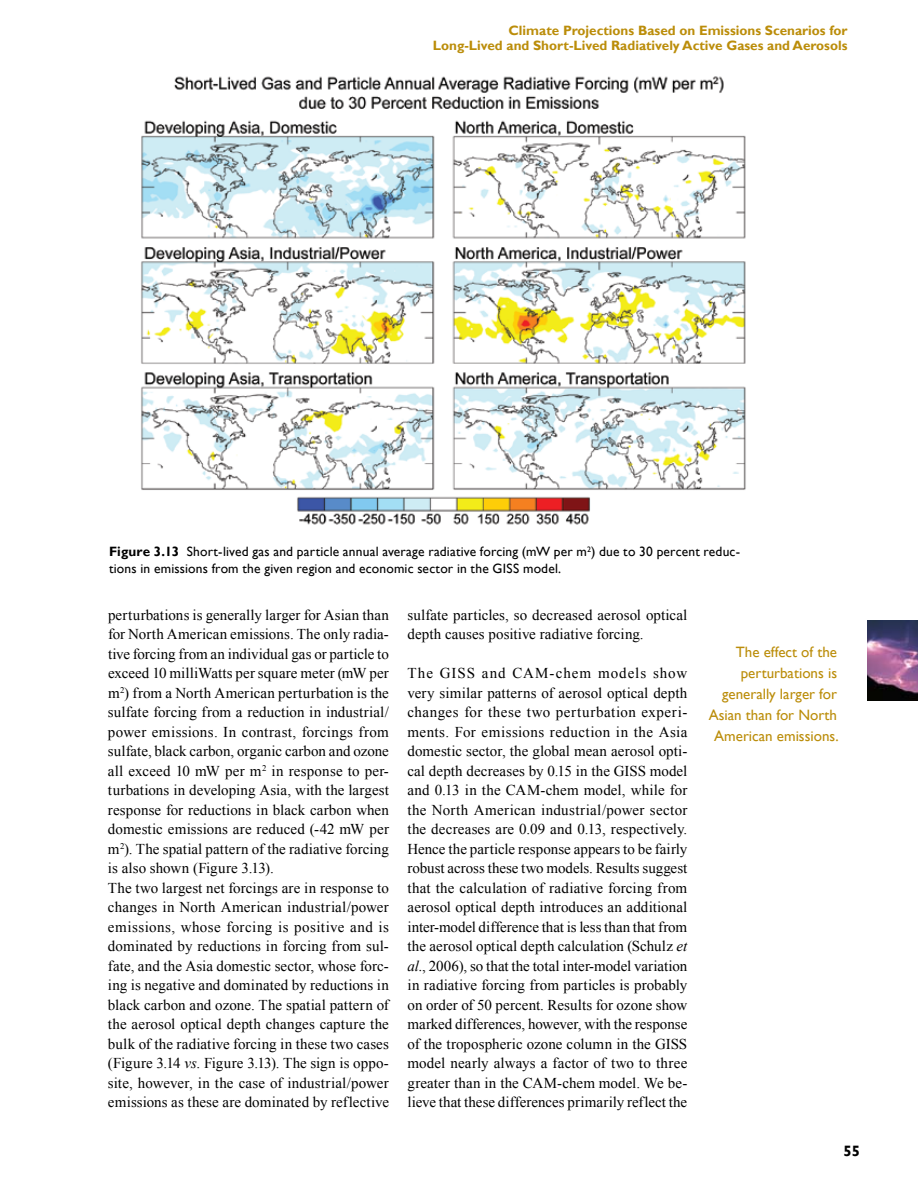
<style>
.page{position:relative;width:918px;height:1188px;background:#fff}
.page>*{position:absolute;margin:0;border:0;box-sizing:border-box;transform-origin:0 0}
.t1{font:15px/19.5px "Times New Roman";letter-spacing:.005em;color:#000}
.t2{font:15px/21px "Gill Sans";color:#bb8d0a;text-align:right}
.t3{font:700 15px "Gill Sans";color:#000}
.t4{font:13.5px/16.5px "Gill Sans";letter-spacing:.015em;color:#000}
.t5{font:700 13.5px/15px "Gill Sans";color:#bb8d0a;text-align:right}
.s1{font-weight:700}
.s2{font-style:italic}
</style>
<div class="page">
<img style="left:867px;top:621px;width:51px;height:79px">
<img style="left:141px;top:76px;width:605px;height:449px">
<p class="t5" style="left:433px;top:23px;width:416px">Climate Projections Based on Emissions Scenarios for<br>Long-Lived and Short-Lived Radiatively Active Gases and Aerosols</p>
<p class="t4" style="left:109px;top:544px;width:632px"><span class="s1">Figure 3.13</span> Short-lived gas and particle annual average radiative forcing (mW per m<sup>2</sup>) due to 30 percent reduc&shy;tions in emissions from the given region and economic sector in the GISS model.</p>
<p class="t1" style="left:108px;top:605px;width:283px">perturbations is generally larger for Asian than for North American emissions. The only radia&shy;tive forcing from an individual gas or particle to exceed 10 milliWatts per square meter (mW per m<sup>2</sup>) from a North American perturbation is the sulfate forcing from a reduction in industrial/ power emissions. In contrast, forcings from sulfate, black carbon, organic carbon and ozone all exceed 10 mW per m<sup>2</sup> in response to per&shy;turbations in developing Asia, with the largest response for reductions in black carbon when domestic emissions are reduced (-42 mW per m<sup>2</sup>). The spatial pattern of the radiative forcing is also shown (Figure 3.13).<br>The two largest net forcings are in response to changes in North American industrial/power emissions, whose forcing is positive and is dominated by reductions in forcing from sul&shy;fate, and the Asia domestic sector, whose forc&shy;ing is negative and dominated by reductions in black carbon and ozone. The spatial pattern of the aerosol optical depth changes capture the bulk of the radiative forcing in these two cases (Figure 3.14 <span class="s2">vs</span>. Figure 3.13). The sign is oppo&shy;site, however, in the case of industrial/power emissions as these are dominated by reflective</p>
<p class="t1" style="left:408px;top:605px;width:281px">sulfate particles, so decreased aerosol optical depth causes positive radiative forcing.</p>
<p class="t1" style="left:408px;top:663px;width:281px;text-align:justify">The GISS and CAM-chem models show very similar patterns of aerosol optical depth changes for these two perturbation experi&shy;ments. For emissions reduction in the Asia domestic sector, the global mean aerosol opti&shy;cal depth decreases by 0.15 in the GISS model and 0.13 in the CAM-chem model, while for the North American industrial/power sector the decreases are 0.09 and 0.13, respectively.<br>Hence the particle response appears to be fairly robust across these two models. Results suggest that the calculation of radiative forcing from aerosol optical depth introduces an additional inter-model difference that is less than that from the aerosol optical depth calculation (Schulz <span class="s2">et al.</span>, 2006), so that the total inter-model variation in radiative forcing from particles is probably on order of 50 percent. Results for ozone show marked differences, however, with the response of the tropospheric ozone column in the GISS model nearly always a factor of two to three greater than in the CAM-chem model. We be&shy;lieve that these differences primarily reflect the</p>
<p class="t2" style="left:709px;top:642px;width:131px">The effect of the perturbations is generally larger for<br>Asian than for North<br>American emissions.</p>
<p class="t3" style="left:843px;top:1142px;width:18px">55</p>
</div>
